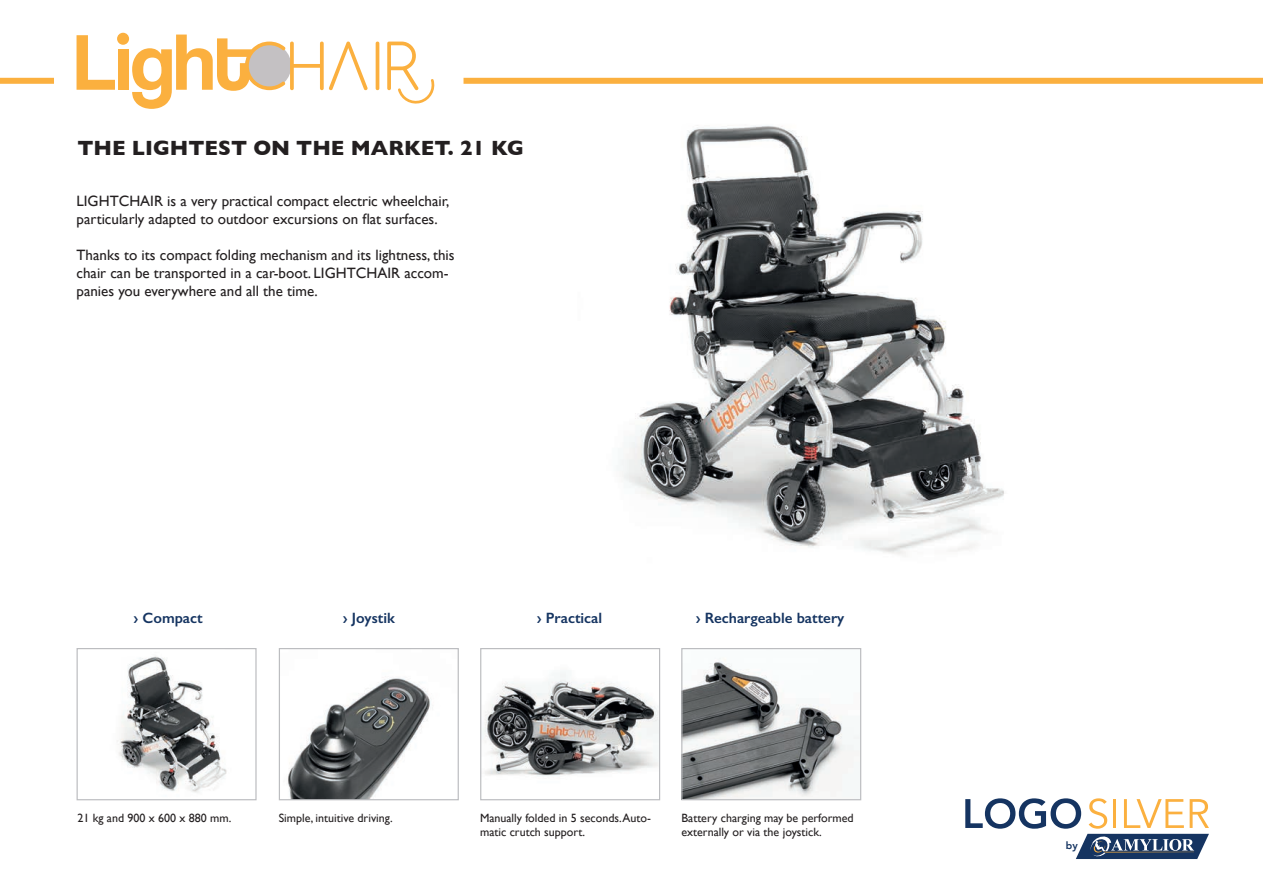
<style>
.page{position:relative;width:1263px;height:893px;background:#fff}
.page>*{position:absolute;margin:0;border:0;box-sizing:border-box;transform-origin:0 0}
.t1{font:700 21px "Gill Sans";color:#231f20}
.t2{font:15px/18px "Gill Sans";color:#231f20}
.t3{font:600 15px "Gill Sans";color:#153461}
.t4{font:12px/14.4px "Gill Sans";color:#231f20}
.t5{font:800 10.35px "Avenir";color:#153461}
</style>
<div class="page">
<svg style="left:965px;top:798px;width:244px;height:61px"></svg>
<div style="left:0;top:78px;width:54px;height:6px;background:#fbb03f"></div>
<img style="left:288px;top:678px;width:143px;height:120px">
<div style="left:279px;top:648px;width:180px;height:152px;border:1px solid #bcbdc0"></div>
<img style="left:482px;top:672px;width:176px;height:104px">
<div style="left:480px;top:648px;width:180px;height:152px;border:1px solid #bcbdc0"></div>
<img style="left:117px;top:656px;width:110px;height:137px">
<div style="left:77px;top:648px;width:180px;height:152px;border:1px solid #bcbdc0"></div>
<img style="left:683px;top:658px;width:176px;height:140px">
<div style="left:681px;top:648px;width:180px;height:152px;border:1px solid #bcbdc0"></div>
<img style="left:620px;top:125px;width:384px;height:431px">
<svg style="left:376px;top:42px;width:3px;height:48px"></svg>
<svg style="left:387px;top:42px;width:48px;height:62px"></svg>
<div style="left:118px;top:49px;width:10px;height:41px;background:#fbb03f"></div>
<svg style="left:77px;top:35px;width:38px;height:55px"></svg>
<svg style="left:132px;top:35px;width:236px;height:74px"></svg>
<div style="left:117px;top:33px;width:12px;height:12px;background:#fbb03f;border-radius:50%"></div>
<div style="left:463px;top:78px;width:800px;height:6px;background:#fbb03f"></div>
<h1 class="t1" style="left:77px;top:131px;width:448px">THE LIGHTEST ON THE MARKET. 21 KG</h1>
<p class="t2" style="left:77px;top:192px;width:374px">LIGHTCHAIR is a very practical compact electric wheelchair, particularly adapted to outdoor excursions on flat surfaces.</p>
<p class="t2" style="left:77px;top:246px;width:380px">Thanks to its compact folding mechanism and its lightness, this chair can be transported in a car-boot. LIGHTCHAIR accom&shy;panies you everywhere and all the time.</p>
<p class="t3" style="left:134px;top:609px;width:71px">› Compact</p>
<p class="t3" style="left:343px;top:609px;width:54px">› Joystik</p>
<p class="t3" style="left:537px;top:609px;width:67px">› Practical</p>
<p class="t3" style="left:696px;top:609px;width:150px">› Rechargeable battery</p>
<p class="t4" style="left:77px;top:810px;width:155px">21 kg and 900 x 600 x 880 mm.</p>
<p class="t4" style="left:279px;top:810px;width:115px">Simple, intuitive driving.</p>
<p class="t4" style="left:480px;top:810px;width:173px">Manually folded in 5 seconds. Auto&shy;matic crutch support.</p>
<p class="t4" style="left:681px;top:810px;width:174px">Battery charging may be performed externally or via the joystick.</p>
<p class="t5" style="left:1066px;top:837px;width:13px">by</p>
</div>
